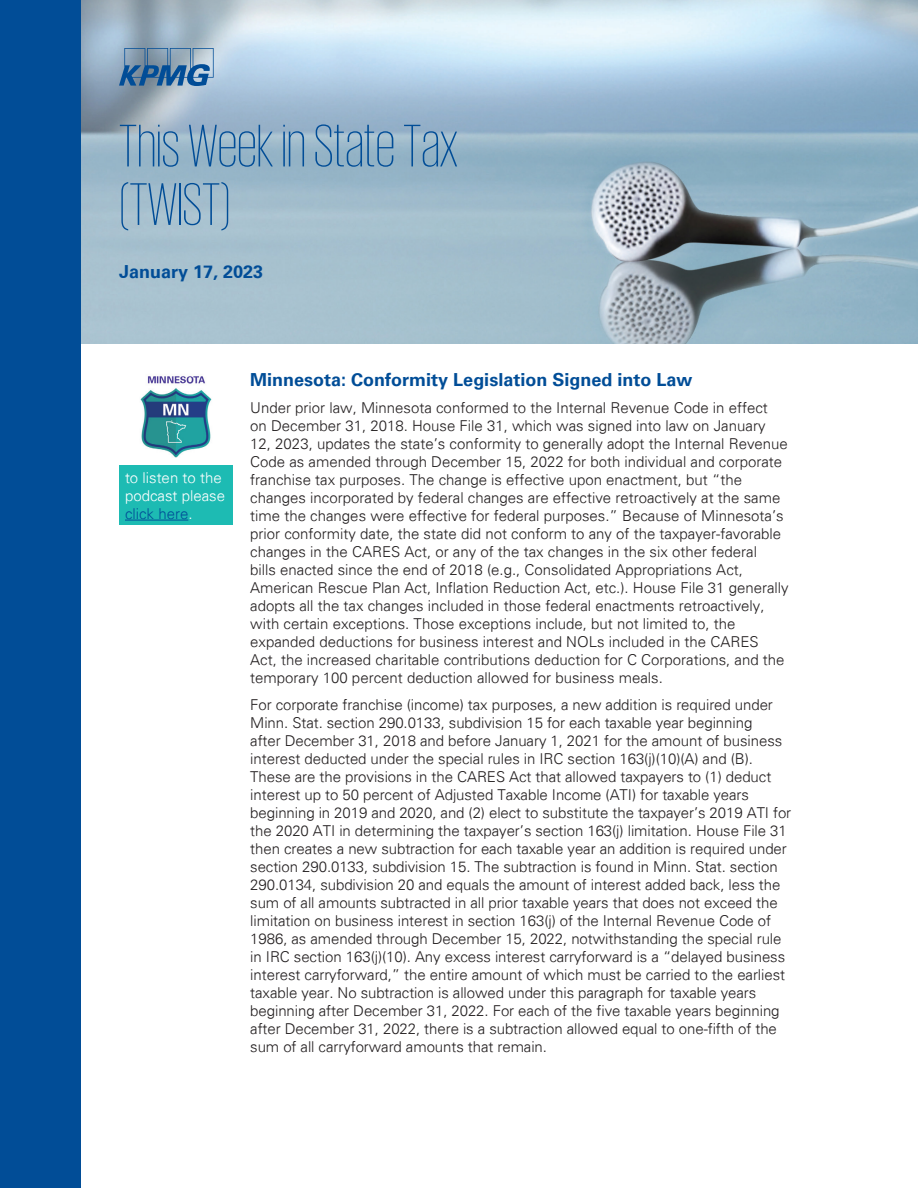
<style>
.page{position:relative;width:918px;height:1188px;background:#fff}
.page>*{position:absolute;margin:0;border:0;box-sizing:border-box;transform-origin:0 0}
.Title_60pt_White{font:200 61.5px/58.5px "KPMG";color:#014d97}
.Body_Copy{font:700 18px "Univers 65";color:#014d97}
.Subhead_9pt{font:700 18px "Univers 65";color:#014d97}
.Body_Copy-2{font:300 15px/18px "Univers 45";letter-spacing:-.005em;color:#231f20}
.Folio{font:300 15px/18px "Univers 45";color:#fff}
.s1{color:#014d97}
</style>
<div class="page">
<img style="left:81px;top:0;width:837px;height:344px">
<svg style="left:119px;top:48px;width:95px;height:38px;background:#638aad"></svg>
<div style="left:0;top:0;width:81px;height:1188px;background:#014d97"></div>
<img style="left:140px;top:376px;width:72px;height:82px">
<div style="left:119px;top:465px;width:114px;height:60px;background:#1dbbb3"></div>
<hr style="left:125px;top:520px;width:63px;height:1px;background:#014d97">
<p class="Title_60pt_White" style="left:119px;top:115px;width:340px">This Week in State Tax (TWIST)</p>
<p class="Subhead_9pt" style="left:119px;top:261px;width:146px">January 17, 2023</p>
<p class="Folio" style="left:125px;top:468px;width:102px">to listen to the podcast please <span class="s1">click here</span>.</p>
<p class="Body_Copy" style="left:250px;top:369px;width:444px">Minnesota: Conformity Legislation Signed into Law</p>
<p class="Body_Copy-2" style="left:250px;top:399px;width:540px">Under prior law, Minnesota conformed to the Internal Revenue Code in effect<br>on December 31, 2018. House File 31, which was signed into law on January 12, 2023, updates the state’s conformity to generally adopt the Internal Revenue Code as amended through December 15, 2022 for both individual and corporate franchise tax purposes. The change is effective upon enactment, but “the changes incorporated by federal changes are effective retroactively at the same time the changes were effective for federal purposes.” Because of Minnesota’s prior conformity date, the state did not conform to any of the taxpayer-favorable changes in the CARES Act, or any of the tax changes in the six other federal<br>bills enacted since the end of 2018 (e.g., Consolidated Appropriations Act, American Rescue Plan Act, Inflation Reduction Act, etc.). House File 31 generally adopts all the tax changes included in those federal enactments retroactively, with certain exceptions. Those exceptions include, but not limited to, the expanded deductions for business interest and NOLs included in the CARES Act, the increased charitable contributions deduction for C Corporations, and the temporary 100 percent deduction allowed for business meals.</p>
<p class="Body_Copy-2" style="left:250px;top:696px;width:542px">For corporate franchise (income) tax purposes, a new addition is required under Minn. Stat. section 290.0133, subdivision 15 for each taxable year beginning<br>after December 31, 2018 and before January 1, 2021 for the amount of business interest deducted under the special rules in IRC section 163(j)(10)(A) and (B).<br>These are the provisions in the CARES Act that allowed taxpayers to (1) deduct interest up to 50 percent of Adjusted Taxable Income (ATI) for taxable years beginning in 2019 and 2020, and (2) elect to substitute the taxpayer’s 2019 ATI for the 2020 ATI in determining the taxpayer’s section 163(j) limitation. House File 31 then creates a new subtraction for each taxable year an addition is required under section 290.0133, subdivision 15. The subtraction is found in Minn. Stat. section 290.0134, subdivision 20 and equals the amount of interest added back, less the sum of all amounts subtracted in all prior taxable years that does not exceed the limitation on business interest in section 163(j) of the Internal Revenue Code of 1986, as amended through December 15, 2022, notwithstanding the special rule in IRC section 163(j)(10). Any excess interest carryforward is a “delayed business interest carryforward,” the entire amount of which must be carried to the earliest taxable year. No subtraction is allowed under this paragraph for taxable years beginning after December 31, 2022. For each of the five taxable years beginning after December 31, 2022, there is a subtraction allowed equal to one-fifth of the sum of all carryforward amounts that remain.</p>
</div>
